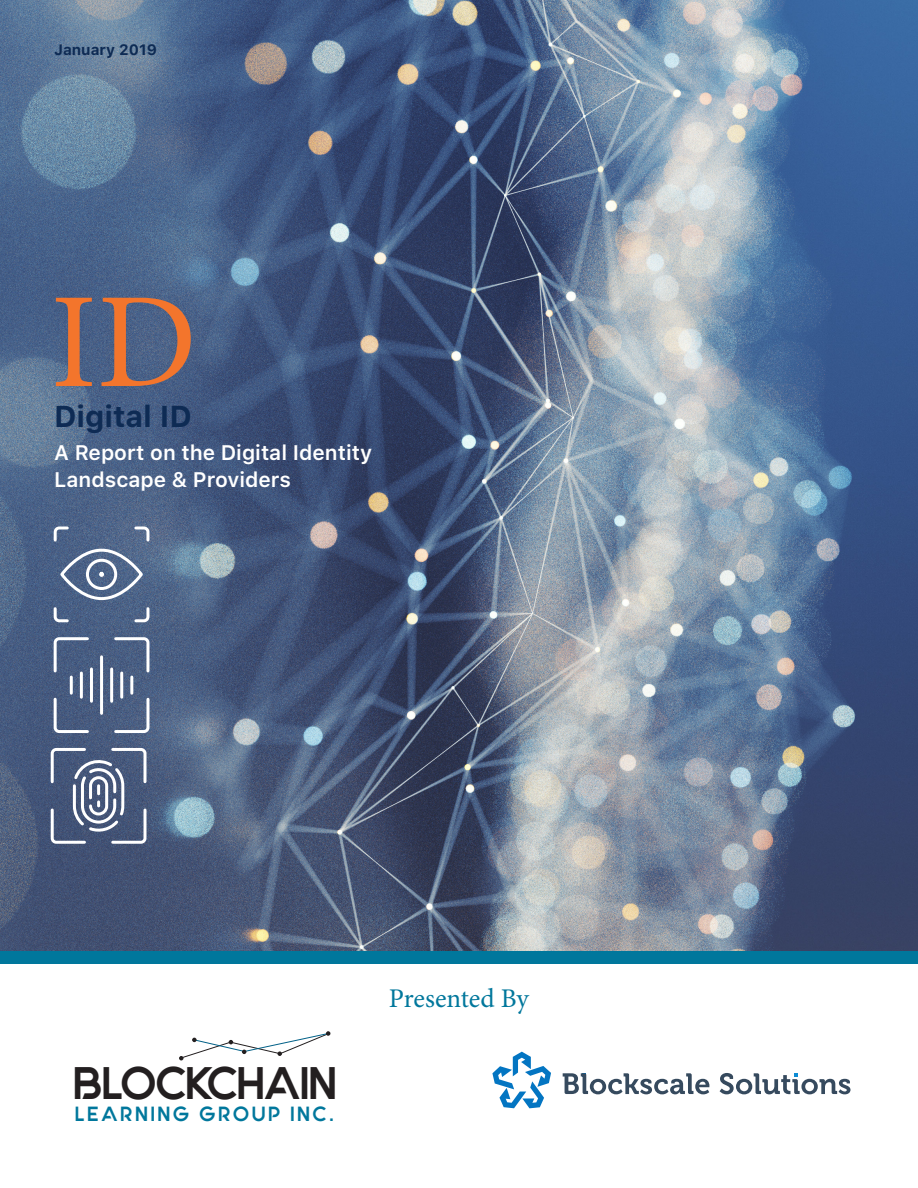
<style>
.page{position:relative;width:918px;height:1188px;background:#fff}
.page>*{position:absolute;margin:0;border:0;box-sizing:border-box;transform-origin:0 0}
.t1{font:135.75px "Minion Pro";color:#f3752c}
.t2{font:700 45.45px "Quantify";color:#231f20}
.t3{font:700 30px "SF Pro Text";color:#0e2b54}
.t4{font:27px "Minion Pro";letter-spacing:-.005em;color:#00779c}
.t5{font:600 21px/27px "SF Pro Text";color:#fff}
.t6{font:700 20.4px "Quantify";letter-spacing:.15em;color:#00779c}
.t7{font:700 15px "SF Pro Text";color:#0e2b54}
</style>
<div class="page">
<img style="left:0;top:0;width:918px;height:951px">
<svg style="left:52px;top:636px;width:99px;height:99px;background:#637493"></svg>
<svg style="left:49px;top:746px;width:99px;height:99px;background:#697793"></svg>
<svg style="left:52px;top:525px;width:99px;height:99px;background:#617595"></svg>
<svg style="left:179px;top:1031px;width:151px;height:29px"></svg>
<div style="left:0;top:951px;width:918px;height:13px;background:#00779c"></div>
<svg style="left:563px;top:1073px;width:146px;height:21px"></svg>
<svg style="left:720px;top:1073px;width:131px;height:21px"></svg>
<svg style="left:492px;top:1052px;width:59px;height:56px"></svg>
<p class="t7" style="left:54px;top:41px;width:104px">January 2019</p>
<p class="t1" style="left:51px;top:252px;width:148px">ID</p>
<p class="t3" style="left:54px;top:399px;width:139px">Digital ID</p>
<p class="t5" style="left:54px;top:440px;width:320px">A Report on the Digital Identity<br>Landscape &amp; Providers</p>
<p class="t2" style="left:74px;top:1061px;width:264px">BLOCKCHAIN</p>
<p class="t6" style="left:75px;top:1104px;width:260px">LEARNING GROUP INC.</p>
<p class="t4" style="left:389px;top:980px;width:142px">Presented By</p>
</div>
